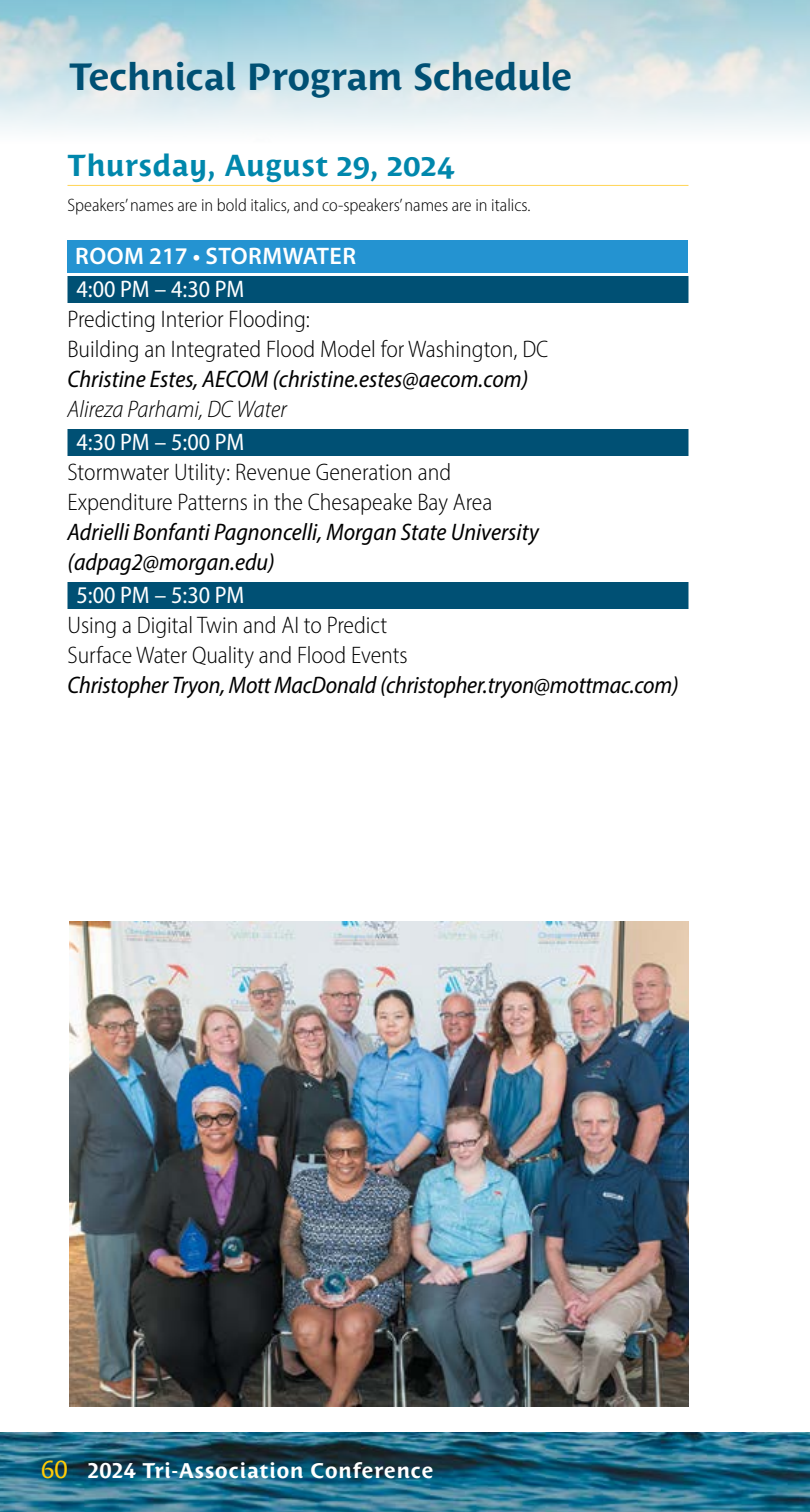
<style>
.page{position:relative;width:810px;height:1512px;background:#fff}
.page>*{position:absolute;margin:0;border:0;box-sizing:border-box;transform-origin:0 0}
.t1{font:700 37.5px "Costa Std";letter-spacing:-.015em;color:#005074}
.t2{font:700 30px "Costa Std";letter-spacing:.025em;color:#0087ac}
.t3{font:300 semi-condensed 24px/30px "Myriad Pro";color:#000}
.t4{font:italic semi-condensed 24px/30px "Myriad Pro";color:#000}
.t5{font:semi-condensed 24px "Myriad Pro";letter-spacing:-.005em;color:#fff}
.t6{font:italic 300 semi-condensed 24px "Myriad Pro";color:#000}
.t7{font:600 24px "Myriad Pro";letter-spacing:.02em;color:#fff}
.t8{font:700 21px "Costa Std";letter-spacing:.035em;color:#fff}
.t9{font:300 semi-condensed 18px "Myriad Pro";color:#000}
.s1{font-weight:400;font-size:24.3px;color:#ffcb05}
</style>
<div class="page">
<img style="left:0;top:1433px;width:810px;height:79px">
<div style="left:68px;top:240px;width:620px;height:33px;background:#2493d1"></div>
<div style="left:68px;top:276px;width:620px;height:27px;background:#005074"></div>
<div style="left:68px;top:429px;width:620px;height:27px;background:#005074"></div>
<div style="left:68px;top:582px;width:620px;height:27px;background:#005074"></div>
<hr style="left:68px;top:185px;width:620px;height:1px;background:#ffd65c">
<img style="left:69px;top:922px;width:619px;height:485px">
<h1 class="t1" style="left:69px;top:55px;width:505px">Technical Program Schedule</h1>
<p class="t2" style="left:68px;top:148px;width:388px">Thursday, August 29, 2024</p>
<p class="t9" style="left:68px;top:194px;width:465px">Speakers’ names are in bold italics, and co-speakers’ names are in italics.</p>
<p class="t7" style="left:75px;top:241px;width:282px">ROOM 217 • STORMWATER</p>
<p class="t5" style="left:76px;top:274px;width:169px">4:00 PM – 4:30 PM</p>
<p class="t3" style="left:68px;top:304px;width:482px">Predicting Interior Flooding:<br>Building an Integrated Flood Model for Washington, DC</p>
<p class="t4" style="left:68px;top:364px;width:462px">Christine Estes, AECOM (christine.estes@aecom.com)</p>
<p class="t6" style="left:68px;top:395px;width:221px">Alireza Parhami, DC Water</p>
<p class="t5" style="left:76px;top:427px;width:169px">4:30 PM – 5:00 PM</p>
<p class="t3" style="left:68px;top:457px;width:426px">Stormwater Utility: Revenue Generation and<br>Expenditure Patterns in the Chesapeake Bay Area</p>
<p class="t4" style="left:68px;top:517px;width:473px">Adrielli Bonfanti Pagnoncelli, Morgan State University (adpag2@morgan.edu)</p>
<p class="t5" style="left:76px;top:580px;width:169px">5:00 PM – 5:30 PM</p>
<p class="t3" style="left:68px;top:610px;width:342px">Using a Digital Twin and AI to Predict<br>Surface Water Quality and Flood Events</p>
<p class="t4" style="left:68px;top:670px;width:613px">Christopher Tryon, Mott MacDonald (christopher.tryon@mottmac.com)</p>
<p class="t8" style="left:41px;top:1459px;width:393px"><span class="s1">60</span> 2024 Tri-Association Conference</p>
</div>
